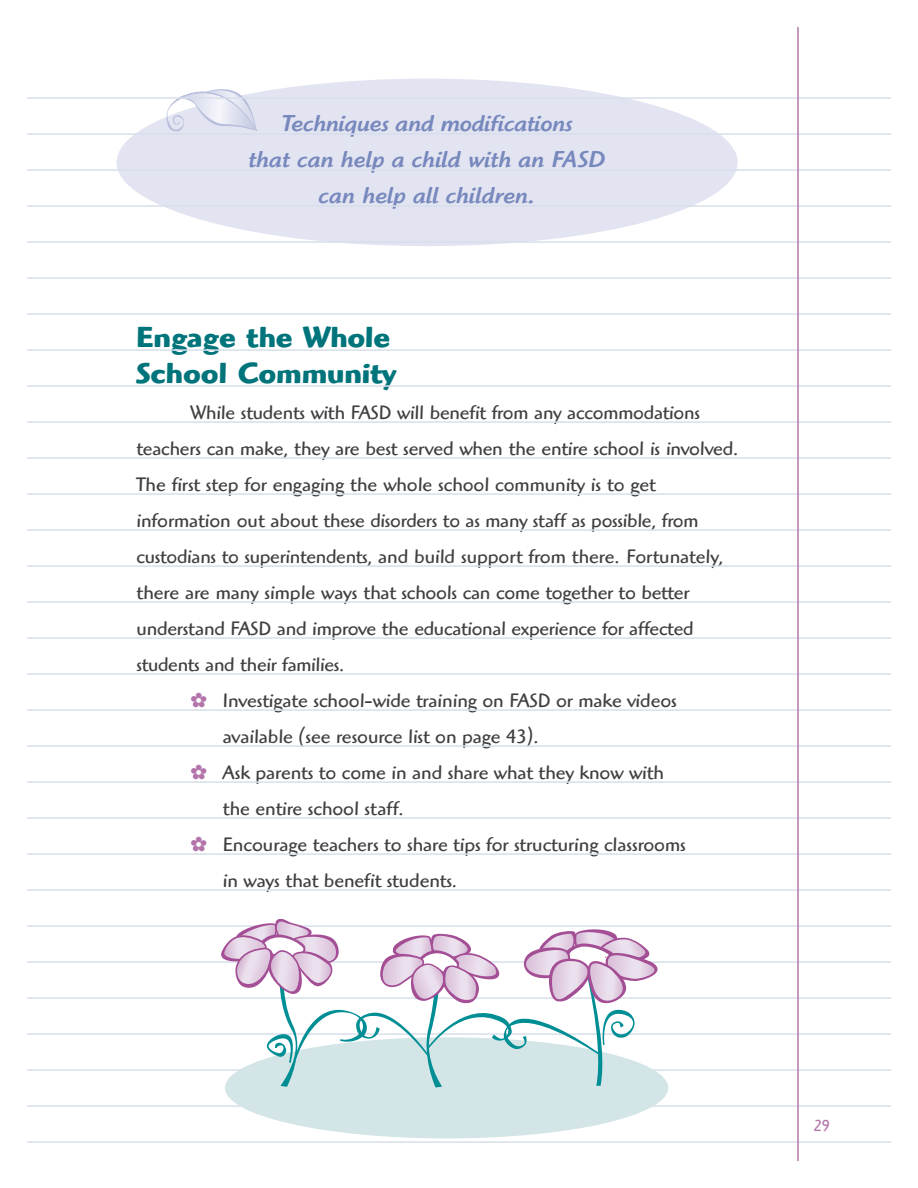
<style>
.page{position:relative;width:918px;height:1188px;background:#fff}
.page>*{position:absolute;margin:0;border:0;box-sizing:border-box;transform-origin:0 0}
.t1{font:700 30px/36px "Highlander";color:#00747b}
.t2{font:italic 500 24px/36px "Highlander";color:#7788bd;text-align:center}
.t3{font:20.25px "Highlander";color:#403f41}
.t4{font:16.5px "Highlander";color:#b475ab}
.s1{color:#b475ab}
</style>
<div class="page">
<div style="left:117px;top:79px;width:621px;height:167px;background:#e2e4f1;border-radius:50%"></div>
<svg style="left:167px;top:89px;width:90px;height:43px"></svg>
<hr style="left:27px;top:97px;width:864px;height:2px;background:#d7deeb">
<hr style="left:27px;top:133px;width:864px;height:2px;background:#d7deeb">
<hr style="left:27px;top:169px;width:864px;height:2px;background:#d7deeb">
<hr style="left:27px;top:205px;width:864px;height:2px;background:#d7deeb">
<hr style="left:27px;top:241px;width:864px;height:2px;background:#d7deeb">
<hr style="left:27px;top:277px;width:864px;height:2px;background:#d7deeb">
<hr style="left:27px;top:313px;width:864px;height:2px;background:#d7deeb">
<hr style="left:27px;top:349px;width:864px;height:2px;background:#d7deeb">
<hr style="left:27px;top:385px;width:864px;height:2px;background:#d7deeb">
<hr style="left:27px;top:421px;width:864px;height:2px;background:#d7deeb">
<hr style="left:27px;top:457px;width:864px;height:2px;background:#d7deeb">
<hr style="left:27px;top:493px;width:864px;height:2px;background:#d7deeb">
<hr style="left:27px;top:529px;width:864px;height:2px;background:#d7deeb">
<hr style="left:27px;top:565px;width:864px;height:2px;background:#d7deeb">
<hr style="left:27px;top:601px;width:864px;height:2px;background:#d7deeb">
<hr style="left:27px;top:637px;width:864px;height:2px;background:#d7deeb">
<hr style="left:27px;top:673px;width:864px;height:2px;background:#d7deeb">
<hr style="left:27px;top:709px;width:864px;height:2px;background:#d7deeb">
<hr style="left:27px;top:745px;width:864px;height:2px;background:#d7deeb">
<hr style="left:27px;top:781px;width:864px;height:2px;background:#d7deeb">
<hr style="left:27px;top:817px;width:864px;height:2px;background:#d7deeb">
<hr style="left:27px;top:853px;width:864px;height:2px;background:#d7deeb">
<hr style="left:27px;top:889px;width:864px;height:2px;background:#d7deeb">
<hr style="left:27px;top:925px;width:864px;height:2px;background:#d7deeb">
<hr style="left:27px;top:961px;width:864px;height:2px;background:#d7deeb">
<hr style="left:27px;top:997px;width:864px;height:2px;background:#d7deeb">
<hr style="left:27px;top:1033px;width:864px;height:2px;background:#d7deeb">
<hr style="left:27px;top:1069px;width:864px;height:2px;background:#d7deeb">
<hr style="left:27px;top:1105px;width:864px;height:2px;background:#d7deeb">
<hr style="left:27px;top:1141px;width:864px;height:2px;background:#d7deeb">
<hr style="left:797px;top:27px;width:2px;height:1134px;background:#b475ab">
<div style="left:225px;top:1037px;width:443px;height:101px;background:#d3e5e6;border-radius:50%"></div>
<svg style="left:222px;top:919px;width:444px;height:169px"></svg>
<p class="t2" style="left:248px;top:107px;width:359px">Techniques and modifications<br>that can help a child with an FASD can help all children.</p>
<h2 class="t1" style="left:136px;top:323px;width:261px">Engage the Whole<br>School Community</h2>
<p class="t3" style="left:190px;top:405px;width:511px">While students with FASD will benefit from any accommodations</p>
<p class="t3" style="left:136px;top:441px;width:603px">teachers can make, they are best served when the entire school is involved.</p>
<p class="t3" style="left:137px;top:477px;width:521px">The first step for engaging the whole school community is to get</p>
<p class="t3" style="left:137px;top:513px;width:563px">information out about these disorders to as many staff as possible, from</p>
<p class="t3" style="left:137px;top:549px;width:589px">custodians to superintendents, and build support from there. Fortunately,</p>
<p class="t3" style="left:137px;top:585px;width:554px">there are many simple ways that schools can come together to better</p>
<p class="t3" style="left:137px;top:621px;width:558px">understand FASD and improve the educational experience for affected</p>
<p class="t3" style="left:136px;top:657px;width:209px">students and their families.</p>
<p class="t3" style="left:190px;top:693px;width:488px"><span class="s1">✿</span> Investigate school-wide training on FASD or make videos</p>
<p class="t3" style="left:223px;top:729px;width:317px">available (see resource list on page 43).</p>
<p class="t3" style="left:190px;top:765px;width:475px"><span class="s1">✿</span> Ask parents to come in and share what they know with</p>
<p class="t3" style="left:223px;top:801px;width:182px">the entire school staff.</p>
<p class="t3" style="left:190px;top:837px;width:497px"><span class="s1">✿</span> Encourage teachers to share tips for structuring classrooms</p>
<p class="t3" style="left:223px;top:873px;width:236px">in ways that benefit students.</p>
<p class="t4" style="left:814px;top:1120px;width:18px">29</p>
</div>
